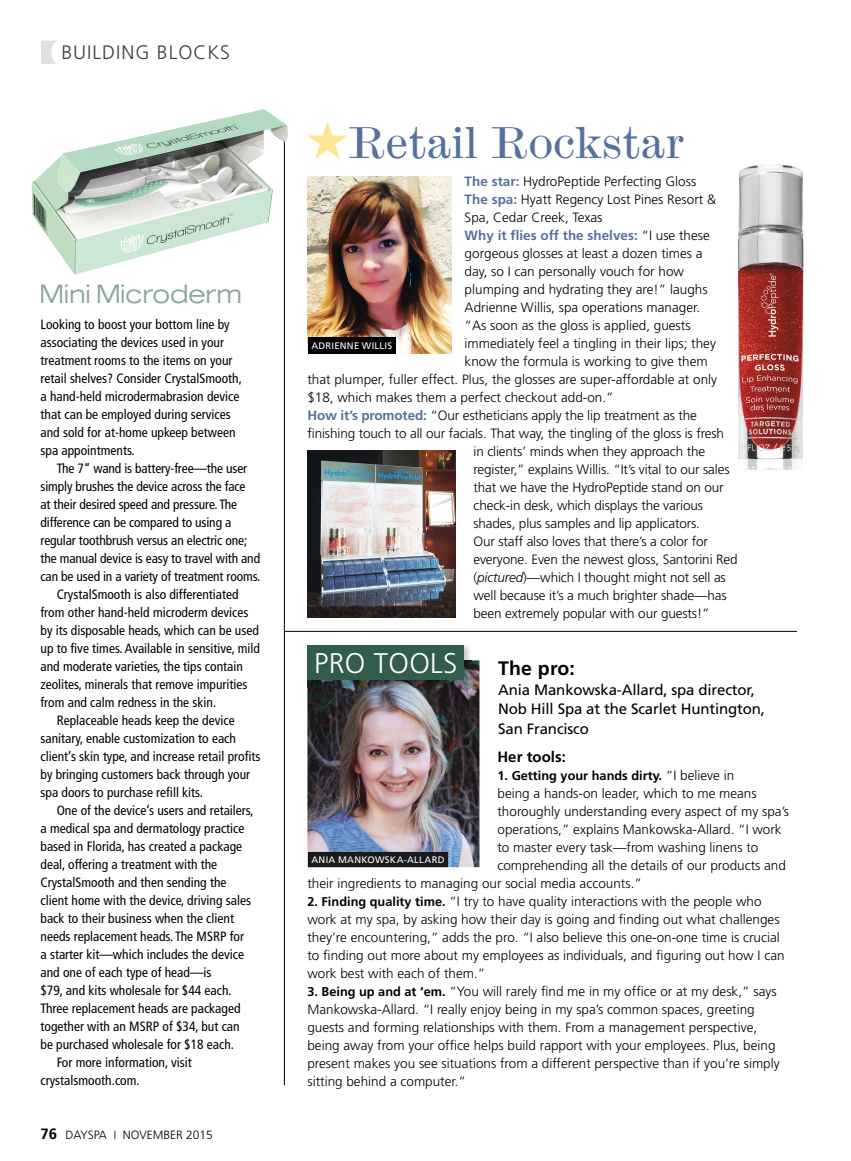
<style>
.page{position:relative;width:851px;height:1161px;background:#fff}
.page>*{position:absolute;margin:0;border:0;box-sizing:border-box;transform-origin:0 0}
.t1{font:expanded 42px "Modern";letter-spacing:-.005em;color:#56719c}
.t2{font:300 28.5px "Frutiger";letter-spacing:.01em;color:#fff}
.t3{font:expanded 24px "OPTI Tomaso";letter-spacing:.02em;color:#89a795}
.t4{font:300 19.5px "Frutiger";letter-spacing:.05em;color:#3c3d3e}
.t5{font:700 19.5px "Frutiger";letter-spacing:.01em;color:#000}
.t6{font:15px/19.5px "Frutiger";letter-spacing:-.01em;color:#000}
.t7{font:700 15px "Frutiger";color:#000}
.t8{font:300 13.5px/18px "Frutiger";color:#000}
.t9{font:condensed 13.5px "Frutiger";color:#000}
.t10{font:700 13.5px "Frutiger";color:#56719c}
.t11{font:700 12.75px "Frutiger";color:#000}
.t12{font:300 12px "Frutiger";color:#000}
.t13{font:9.45px "Frutiger";letter-spacing:.025em;color:#fdfdfe}
.t14{font:9.45px "Frutiger";letter-spacing:.025em;color:#fff}
.s1{font-weight:700;font-size:15px}
.s2{font-weight:700;color:#56719c}
.s3{font-weight:300;color:#000}
.s4{font-style:italic}
.s5{font-weight:300;font-size:13.5px}
.s6{font-weight:700;font-size:12.75px}
.s7{color:#fffeff}
</style>
<div class="page">
<img style="left:738px;top:164px;width:66px;height:306px">
<img style="left:307px;top:176px;width:144px;height:178px">
<div style="left:308px;top:338px;width:87px;height:16px;background:#000"></div>
<svg style="left:307px;top:121px;width:40px;height:38px"></svg>
<hr style="left:284px;top:631px;width:512px;height:1px;background:#000">
<svg style="left:41px;top:41px;width:16px;height:23px"></svg>
<img style="left:307px;top:450px;width:148px;height:167px">
<img style="left:307px;top:660px;width:172px;height:207px">
<img style="left:464px;top:645px;width:6px;height:15px">
<img style="left:307px;top:660px;width:164px;height:27px">
<div style="left:307px;top:645px;width:157px;height:35px;background:#325c4c"></div>
<img style="left:308px;top:852px;width:140px;height:15px">
<img style="left:311px;top:856px;width:133px;height:7px">
<hr style="left:284px;top:127px;width:1px;height:958px;background:#000">
<img style="left:32px;top:109px;width:256px;height:165px">
<p class="t4" style="left:61px;top:45px;width:170px">BUILDING BLOCKS</p>
<p class="t3" style="left:40px;top:280px;width:203px">Mini Microderm</p>
<p class="t9" style="left:40px;top:319px;width:191px">Looking to boost your bottom line by</p>
<p class="t9" style="left:40px;top:337px;width:185px">associating the devices used in your</p>
<p class="t9" style="left:40px;top:355px;width:193px">treatment rooms to the items on your</p>
<p class="t9" style="left:40px;top:373px;width:203px">retail shelves? Consider CrystalSmooth,</p>
<p class="t9" style="left:40px;top:391px;width:200px">a hand-held microdermabrasion device</p>
<p class="t9" style="left:40px;top:409px;width:192px">that can be employed during services</p>
<p class="t9" style="left:40px;top:427px;width:196px">and sold for at-home upkeep between</p>
<p class="t9" style="left:40px;top:445px;width:96px">spa appointments.</p>
<p class="t9" style="left:57px;top:463px;width:192px">The 7“ wand is battery-free—the user</p>
<p class="t9" style="left:40px;top:481px;width:206px">simply brushes the device across the face</p>
<p class="t9" style="left:40px;top:499px;width:198px">at their desired speed and pressure. The</p>
<p class="t9" style="left:40px;top:517px;width:192px">difference can be compared to using a</p>
<p class="t9" style="left:40px;top:535px;width:208px">regular toothbrush versus an electric one;</p>
<p class="t9" style="left:40px;top:553px;width:221px">the manual device is easy to travel with and</p>
<p class="t9" style="left:40px;top:571px;width:221px">can be used in a variety of treatment rooms.</p>
<p class="t9" style="left:57px;top:589px;width:183px">CrystalSmooth is also differentiated</p>
<p class="t9" style="left:40px;top:607px;width:209px">from other hand-held microderm devices</p>
<p class="t9" style="left:40px;top:625px;width:220px">by its disposable heads, which can be used</p>
<p class="t9" style="left:40px;top:643px;width:221px">up to five times. Available in sensitive, mild</p>
<p class="t9" style="left:40px;top:661px;width:204px">and moderate varieties, the tips contain</p>
<p class="t9" style="left:40px;top:679px;width:208px">zeolites, minerals that remove impurities</p>
<p class="t9" style="left:40px;top:697px;width:177px">from and calm redness in the skin.</p>
<p class="t9" style="left:57px;top:715px;width:179px">Replaceable heads keep the device</p>
<p class="t9" style="left:40px;top:733px;width:197px">sanitary, enable customization to each</p>
<p class="t9" style="left:40px;top:751px;width:221px">client’s skin type, and increase retail profits</p>
<p class="t9" style="left:40px;top:769px;width:211px">by bringing customers back through your</p>
<p class="t9" style="left:40px;top:787px;width:164px">spa doors to purchase refill kits.</p>
<p class="t9" style="left:57px;top:805px;width:198px">One of the device’s users and retailers,</p>
<p class="t9" style="left:40px;top:823px;width:205px">a medical spa and dermatology practice</p>
<p class="t9" style="left:40px;top:841px;width:203px">based in Florida, has created a package</p>
<p class="t9" style="left:40px;top:859px;width:178px">deal, offering a treatment with the</p>
<p class="t9" style="left:40px;top:877px;width:187px">CrystalSmooth and then sending the</p>
<p class="t9" style="left:40px;top:895px;width:212px">client home with the device, driving sales</p>
<p class="t9" style="left:40px;top:913px;width:195px">back to their business when the client</p>
<p class="t9" style="left:40px;top:931px;width:205px">needs replacement heads. The MSRP for</p>
<p class="t9" style="left:40px;top:949px;width:205px">a starter kit—which includes the device</p>
<p class="t9" style="left:40px;top:967px;width:172px">and one of each type of head—is</p>
<p class="t9" style="left:40px;top:985px;width:193px">$79, and kits wholesale for $44 each.</p>
<p class="t9" style="left:40px;top:1003px;width:201px">Three replacement heads are packaged</p>
<p class="t9" style="left:40px;top:1021px;width:201px">together with an MSRP of $34, but can</p>
<p class="t9" style="left:40px;top:1039px;width:195px">be purchased wholesale for $18 each.</p>
<p class="t9" style="left:57px;top:1057px;width:136px">For more information, visit</p>
<p class="t9" style="left:40px;top:1075px;width:101px">crystalsmooth.com.</p>
<p class="t12" style="left:40px;top:1130px;width:174px"><span class="s1">76</span> DAYSPA <sup>|</sup> NOVEMBER 2015</p>
<p class="t1" style="left:347px;top:119px;width:338px">Retail Rockstar</p>
<p class="t8" style="left:464px;top:173px;width:233px"><span class="s2">The star:</span> HydroPeptide Perfecting Gloss</p>
<p class="t8" style="left:464px;top:191px;width:253px"><span class="s2">The spa:</span> Hyatt Regency Lost Pines Resort &amp;</p>
<p class="t8" style="left:464px;top:209px;width:139px">Spa, Cedar Creek, Texas</p>
<p class="t10" style="left:464px;top:230px;width:247px">Why it flies off the shelves: <span class="s3">“I use these</span></p>
<p class="t8" style="left:464px;top:245px;width:239px">gorgeous glosses at least a dozen times a</p>
<p class="t8" style="left:464px;top:263px;width:221px">day, so I can personally vouch for how</p>
<p class="t8" style="left:464px;top:281px;width:244px">plumping and hydrating they are!” laughs</p>
<p class="t8" style="left:464px;top:299px;width:237px">Adrienne Willis, spa operations manager.</p>
<p class="t8" style="left:464px;top:317px;width:227px">“As soon as the gloss is applied, guests</p>
<p class="t8" style="left:464px;top:335px;width:253px">immediately feel a tingling in their lips; they</p>
<p class="t8" style="left:464px;top:353px;width:245px">know the formula is working to give them</p>
<p class="t8" style="left:307px;top:371px;width:411px">that plumper, fuller effect. Plus, the glosses are super-affordable at only</p>
<p class="t8" style="left:307px;top:389px;width:308px">$18, which makes them a perfect checkout add-on.”</p>
<p class="t8" style="left:307px;top:407px;width:391px"><span class="s2">How it’s promoted:</span> “Our estheticians apply the lip treatment as the</p>
<p class="t8" style="left:307px;top:425px;width:418px">finishing touch to all our facials. That way, the tingling of the gloss is fresh</p>
<p class="t8" style="left:473px;top:443px;width:233px">in clients’ minds when they approach the</p>
<p class="t8" style="left:473px;top:461px;width:258px">register,” explains Willis. “It’s vital to our sales</p>
<p class="t8" style="left:473px;top:479px;width:252px">that we have the HydroPeptide stand on our</p>
<p class="t8" style="left:473px;top:497px;width:231px">check-in desk, which displays the various</p>
<p class="t8" style="left:473px;top:515px;width:228px">shades, plus samples and lip applicators.</p>
<p class="t8" style="left:473px;top:533px;width:236px">Our staff also loves that there’s a color for</p>
<p class="t8" style="left:473px;top:551px;width:266px">everyone. Even the newest gloss, Santorini Red</p>
<p class="t8" style="left:473px;top:569px;width:254px">(<span class="s4">pictured</span>)—which I thought might not sell as</p>
<p class="t8" style="left:473px;top:587px;width:255px">well because it’s a much brighter shade—has</p>
<p class="t8" style="left:473px;top:605px;width:238px">been extremely popular with our guests!”</p>
<p class="t14" style="left:311px;top:342px;width:82px">ADRIENNE WILLIS</p>
<p class="t2" style="left:314px;top:652px;width:145px">PRO TOOLS</p>
<p class="t5" style="left:498px;top:660px;width:78px">The pro:</p>
<p class="t6" style="left:498px;top:681px;width:268px">Ania Mankowska-Allard, spa director,<br>Nob Hill Spa at the Scarlet Huntington,<br>San Francisco</p>
<p class="t7" style="left:497px;top:750px;width:70px">Her tools:</p>
<p class="t11" style="left:497px;top:770px;width:238px">1. Getting your hands dirty. <span class="s5">“I believe in</span></p>
<p class="t8" style="left:497px;top:785px;width:261px">being a hands-on leader, which to me means</p>
<p class="t8" style="left:497px;top:803px;width:293px">thoroughly understanding every aspect of my spa’s</p>
<p class="t8" style="left:497px;top:821px;width:286px">operations,” explains Mankowska-Allard. “I work</p>
<p class="t8" style="left:497px;top:839px;width:262px">to master every task—from washing linens to</p>
<p class="t8" style="left:497px;top:857px;width:290px">comprehending all the details of our products and</p>
<p class="t8" style="left:307px;top:875px;width:336px">their ingredients to managing our social media accounts.”</p>
<p class="t8" style="left:307px;top:893px;width:478px"><span class="s6">2. Finding quality time.</span> “I try to have quality interactions with the people who work at my spa, by asking how their day is going and finding out what challenges they’re encountering,” adds the pro. “I also believe this one-on-one time is crucial to finding out more about my employees as individuals, and figuring out how I can work best with each of them.”</p>
<p class="t8" style="left:307px;top:983px;width:474px"><span class="s6">3. Being up and at ‘em.</span> “You will rarely find me in my office or at my desk,” says Mankowska-Allard. “I really enjoy being in my spa’s common spaces, greeting guests and forming relationships with them. From a management perspective, being away from your office helps build rapport with your employees. Plus, being present makes you see situations from a different perspective than if you’re simply sitting behind a computer.”</p>
<p class="t13" style="left:311px;top:856px;width:134px"><span class="s7">ANIA M</span>ANKOWSKA-ALLARD</p>
</div>
